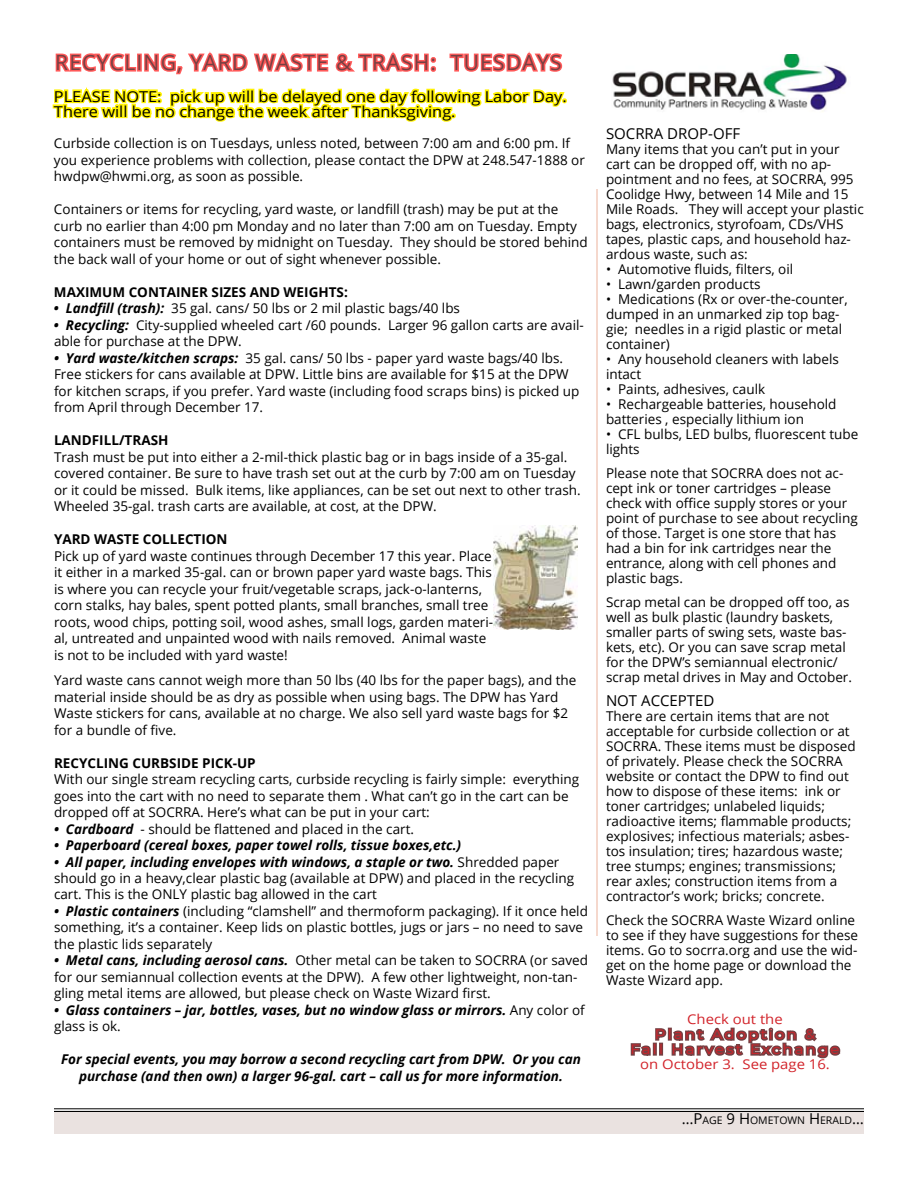
<style>
.page{position:relative;width:918px;height:1188px;background:#fff}
.page>*{position:absolute;margin:0;border:0;box-sizing:border-box;transform-origin:0 0}
.t1{font:21px "Open Sans";letter-spacing:.06em;color:#754043}
.t2{font:15px/15px "Open Sans";color:#000;scale:1.09 1}
.t3{font:15px "Open Sans";color:#000}
.t4{font:13.5px/15px "Open Sans";color:#000}
.t5{font:italic 700 13.5px/16.5px "Open Sans";color:#000}
.t6{font:700 13.5px "Open Sans";color:#000}
.t7{font:13.5px/15px "Montserrat";letter-spacing:.15em;color:#d2232a;text-align:center;scale:1.1 1}
.t8{font:13.5px "Open Sans";color:#d2232a;scale:1.1 1}
.t9{font:10.5px "Open Sans";color:#000}
.s1{font-weight:700;font-style:italic}
.s2{font-weight:400;font-style:normal}
.s3{font-size:15px}
</style>
<div class="page">
<hr style="left:54px;top:1111px;width:810px;height:1px;background:#000">
<div style="left:54px;top:1112px;width:810px;height:22px;background:#eae2e0"></div>
<hr style="left:54px;top:1109px;width:810px;height:1px;background:#000">
<svg style="left:52px;top:51px;width:515px;height:71px"></svg>
<img style="left:612px;top:54px;width:235px;height:58px">
<img style="left:493px;top:526px;width:84px;height:104px">
<hr style="left:597px;top:189px;width:1px;height:747px;background:#ecb29d">
<svg style="left:630px;top:1027px;width:211px;height:32px"></svg>
<h1 class="t1" style="left:55px;top:48px;width:508px">RECYCLING, YARD WASTE &amp; TRASH: TUESDAYS</h1>
<p class="t2" style="left:54px;top:88px;width:472px">PLEASE NOTE: pick up will be delayed one day following Labor Day.<br>There will be no change the week after Thanksgiving.</p>
<p class="t4" style="left:54px;top:135px;width:532px;line-height:16.5px">Curbside collection is on Tuesdays, unless noted, between 7:00 am and 6:00 pm. If you experience problems with collection, please contact the DPW at 248.547-1888 or hwdpw@hwmi.org, as soon as possible.</p>
<p class="t4" style="left:54px;top:201px;width:535px;line-height:16.5px">Containers or items for recycling, yard waste, or landfill (trash) may be put at the curb no earlier than 4:00 pm Monday and no later than 7:00 am on Tuesday. Empty containers must be removed by midnight on Tuesday. They should be stored behind the back wall of your home or out of sight whenever possible.</p>
<p class="t6" style="left:54px;top:282px;width:295px">MAXIMUM CONTAINER SIZES AND WEIGHTS:</p>
<p class="t4" style="left:54px;top:300px;width:408px"><span class="s1">• Landfill (trash):</span> 35 gal. cans/ 50 lbs or 2 mil plastic bags/40 lbs</p>
<p class="t4" style="left:54px;top:316px;width:531px;line-height:16.5px"><span class="s1">• Recycling:</span> City-supplied wheeled cart /60 pounds. Larger 96 gallon carts are avail&shy;able for purchase at the DPW.</p>
<p class="t4" style="left:54px;top:349px;width:527px;line-height:16.5px"><span class="s1">• Yard waste/kitchen scraps:</span> 35 gal. cans/ 50 lbs - paper yard waste bags/40 lbs.<br>Free stickers for cans available at DPW. Little bins are available for $15 at the DPW for kitchen scraps, if you prefer. Yard waste (including food scraps bins) is picked up from April through December 17.</p>
<p class="t6" style="left:54px;top:431px;width:116px">LANDFILL/TRASH</p>
<p class="t4" style="left:54px;top:448px;width:528px;line-height:16.5px">Trash must be put into either a 2-mil-thick plastic bag or in bags inside of a 35-gal. covered container. Be sure to have trash set out at the curb by 7:00 am on Tuesday or it could be missed. Bulk items, like appliances, can be set out next to other trash.<br>Wheeled 35-gal. trash carts are available, at cost, at the DPW.</p>
<p class="t6" style="left:54px;top:530px;width:175px">YARD WASTE COLLECTION</p>
<p class="t4" style="left:54px;top:547px;width:441px;line-height:16.5px">Pick up of yard waste continues through December 17 this year. Place it either in a marked 35-gal. can or brown paper yard waste bags. This is where you can recycle your fruit/vegetable scraps, jack-o-lanterns, corn stalks, hay bales, spent potted plants, small branches, small tree roots, wood chips, potting soil, wood ashes, small logs, garden materi&shy;al, untreated and unpainted wood with nails removed. Animal waste is not to be included with yard waste!</p>
<p class="t4" style="left:54px;top:672px;width:524px;line-height:16.5px">Yard waste cans cannot weigh more than 50 lbs (40 lbs for the paper bags), and the material inside should be as dry as possible when using bags. The DPW has Yard Waste stickers for cans, available at no charge. We also sell yard waste bags for $2 for a bundle of five.</p>
<p class="t6" style="left:54px;top:753px;width:203px">RECYCLING CURBSIDE PICK-UP</p>
<p class="t4" style="left:54px;top:771px;width:527px;line-height:16.5px">With our single stream recycling carts, curbside recycling is fairly simple: everything goes into the cart with no need to separate them . What can’t go in the cart can be dropped off at SOCRRA. Here’s what can be put in your cart:</p>
<p class="t4" style="left:54px;top:821px;width:362px"><span class="s1">• Cardboard</span> - should be flattened and placed in the cart.</p>
<p class="t5" style="left:54px;top:837px;width:409px">• Paperboard (cereal boxes, paper towel rolls, tissue boxes,etc.)</p>
<p class="t4" style="left:54px;top:853px;width:522px;line-height:16.5px"><span class="s1">• All paper, including envelopes with windows, a staple or two.</span> Shredded paper should go in a heavy,clear plastic bag (available at DPW) and placed in the recycling cart. This is the ONLY plastic bag allowed in the cart</p>
<p class="t4" style="left:54px;top:902px;width:535px;line-height:16.5px"><span class="s1">• Plastic containers</span> (including “clamshell” and thermoform packaging). If it once held something, it’s a container. Keep lids on plastic bottles, jugs or jars – no need to save the plastic lids separately</p>
<p class="t4" style="left:54px;top:952px;width:536px;line-height:16.5px"><span class="s1">• Metal cans, including aerosol cans.</span> Other metal can be taken to SOCRRA (or saved for our semiannual collection events at the DPW). A few other lightweight, non-tan&shy;gling metal items are allowed, but please check on Waste Wizard first.</p>
<p class="t5" style="left:54px;top:1001px;width:532px">• Glass containers – jar, bottles, vases, but no window glass or mirrors. <span class="s2">Any color of glass is ok.</span></p>
<p class="t5" style="left:61px;top:1051px;width:521px;text-align:center">For special events, you may borrow a second recycling cart from DPW. Or you can purchase (and then own) a larger 96-gal. cart – call us for more information.</p>
<p class="t3" style="left:606px;top:124px;width:136px">SOCRRA DROP-OFF</p>
<p class="t4" style="left:606px;top:142px;width:259px">Many items that you can’t put in your cart can be dropped off, with no ap&shy;pointment and no fees, at SOCRRA, 995<br>Coolidge Hwy, between 14 Mile and 15<br>Mile Roads. They will accept your plastic bags, electronics, styrofoam, CDs/VHS tapes, plastic caps, and household haz&shy;ardous waste, such as:</p>
<p class="t4" style="left:606px;top:262px;width:189px">• Automotive fluids, filters, oil</p>
<p class="t4" style="left:606px;top:277px;width:156px">• Lawn/garden products</p>
<p class="t4" style="left:606px;top:292px;width:243px">• Medications (Rx or over-the-counter, dumped in an unmarked zip top bag&shy;gie; needles in a rigid plastic or metal container)</p>
<p class="t4" style="left:606px;top:352px;width:234px">• Any household cleaners with labels intact</p>
<p class="t4" style="left:606px;top:382px;width:161px">• Paints, adhesives, caulk</p>
<p class="t4" style="left:606px;top:397px;width:232px">• Rechargeable batteries, household batteries , especially lithium ion</p>
<p class="t4" style="left:606px;top:427px;width:254px">• CFL bulbs, LED bulbs, fluorescent tube lights</p>
<p class="t4" style="left:606px;top:466px;width:253px">Please note that SOCRRA does not ac&shy;cept ink or toner cartridges – please check with office supply stores or your point of purchase to see about recycling of those. Target is one store that has had a bin for ink cartridges near the entrance, along with cell phones and plastic bags.</p>
<p class="t4" style="left:606px;top:595px;width:248px">Scrap metal can be dropped off too, as well as bulk plastic (laundry baskets, smaller parts of swing sets, waste bas&shy;kets, etc). Or you can save scrap metal for the DPW’s semiannual electronic/ scrap metal drives in May and October.</p>
<p class="t3" style="left:606px;top:691px;width:110px">NOT ACCEPTED</p>
<p class="t4" style="left:606px;top:709px;width:251px">There are certain items that are not acceptable for curbside collection or at SOCRRA. These items must be disposed of privately. Please check the SOCRRA website or contact the DPW to find out how to dispose of these items: ink or toner cartridges; unlabeled liquids; radioactive items; flammable products; explosives; infectious materials; asbes&shy;tos insulation; tires; hazardous waste; tree stumps; engines; transmissions; rear axles; construction items from a contractor’s work; bricks; concrete.</p>
<p class="t4" style="left:606px;top:913px;width:254px">Check the SOCRRA Waste Wizard online to see if they have suggestions for these items. Go to socrra.org and use the wid&shy;get on the home page or download the Waste Wizard app.</p>
<p class="t8" style="left:687px;top:1010px;width:88px">Check out the</p>
<p class="t7" style="left:631px;top:1026px;width:191px">Plant Adoption &amp;<br>Fall Harvest Exchange</p>
<p class="t8" style="left:640px;top:1055px;width:174px">on October 3. See page 16.</p>
<p class="t9" style="left:682px;top:1113px;width:184px"><span class="s3">…P</span>AGE <span class="s3">9 H</span>OMETOWN <span class="s3">H</span>ERALD <span class="s3">…</span></p>
</div>
